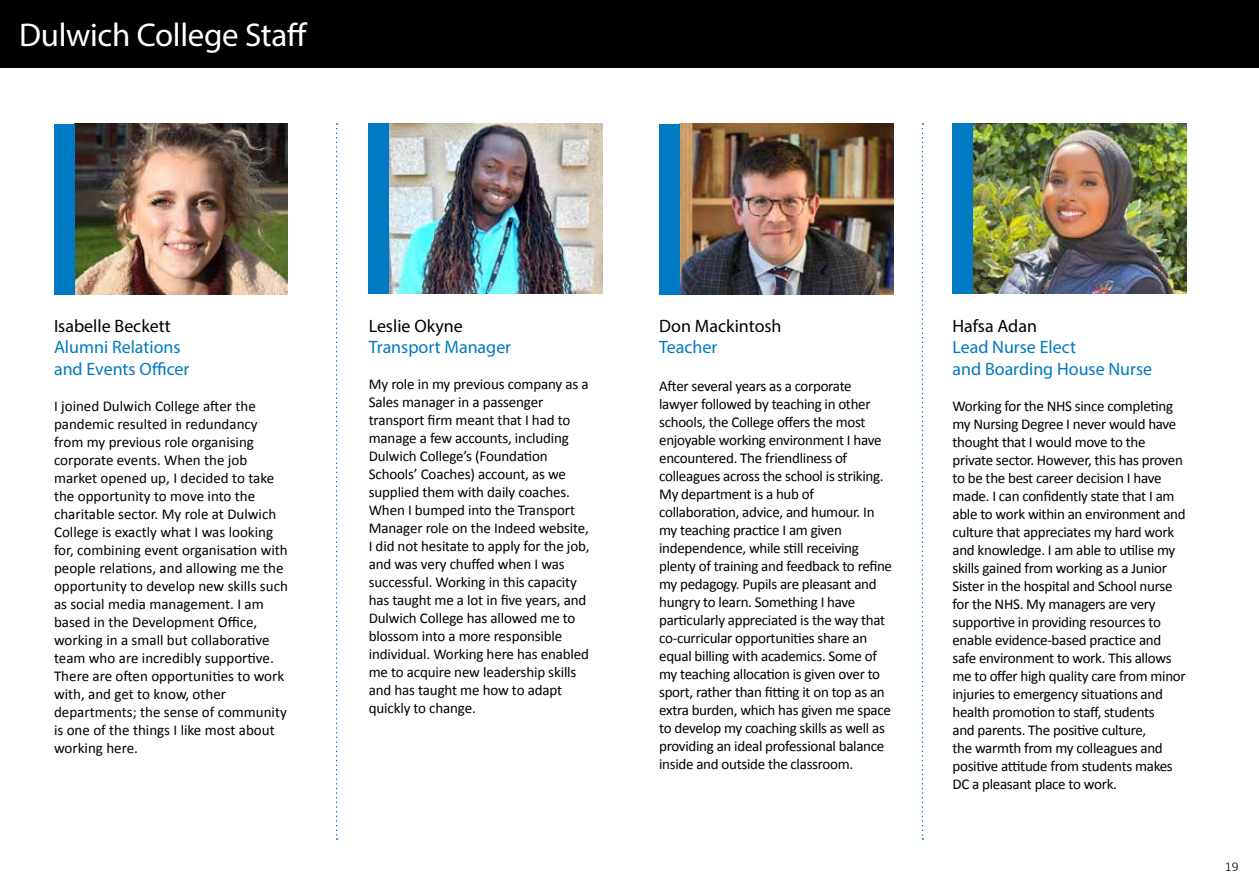
<style>
.page{position:relative;width:1259px;height:893px;background:#fff}
.page>*{position:absolute;margin:0;border:0;box-sizing:border-box;transform-origin:0 0}
.t1{font:33px "Myriad Pro";letter-spacing:-.01em;color:#fff}
.t2{font:18px/21.6px "Myriad Pro";color:#007ac2}
.t3{font:18px "Myriad Pro";color:#000}
.t4{font:15px/18px "Calibri";letter-spacing:-.02em;color:#000}
.t5{font:15px/18px "Calibri";color:#000}
.t6{font:300 13.5px "Calibri";color:#000}
</style>
<div class="page">
<img style="left:74px;top:124px;width:214px;height:170px">
<div style="left:54px;top:124px;width:20px;height:170px;background:#007ac2"></div>
<img style="left:679px;top:124px;width:214px;height:170px">
<div style="left:659px;top:124px;width:20px;height:170px;background:#007ac2"></div>
<img style="left:389px;top:123px;width:214px;height:170px">
<div style="left:369px;top:123px;width:20px;height:170px;background:#007ac2"></div>
<img style="left:973px;top:123px;width:213px;height:170px">
<div style="left:952px;top:123px;width:21px;height:170px;background:#007ac2"></div>
<svg style="left:336px;top:123px;width:1px;height:717px"></svg>
<svg style="left:921px;top:123px;width:2px;height:717px"></svg>
<div style="left:0;top:0;width:1259px;height:67px;background:#000"></div>
<h1 class="t1" style="left:19px;top:15px;width:290px">Dulwich College Staff</h1>
<p class="t3" style="left:54px;top:315px;width:118px">Isabelle Beckett</p>
<p class="t2" style="left:54px;top:336px;width:137px">Alumni Relations and Events Officer</p>
<p class="t5" style="left:54px;top:397px;width:235px">I joined Dulwich College after the pandemic resulted in redundancy from my previous role organising corporate events. When the job market opened up, I decided to take the opportunity to move into the charitable sector. My role at Dulwich College is exactly what I was looking for, combining event organisation with people relations, and allowing me the opportunity to develop new skills such as social media management. I am based in the Development Office, working in a small but collaborative team who are incredibly supportive.<br>There are often opportunities to work with, and get to know, other departments; the sense of community is one of the things I like most about working here.</p>
<p class="t3" style="left:369px;top:315px;width:95px">Leslie Okyne</p>
<p class="t2" style="left:369px;top:336px;width:144px">Transport Manager</p>
<p class="t4" style="left:369px;top:375px;width:222px">My role in my previous company as a<br>Sales manager in a passenger transport firm meant that I had to manage a few accounts, including<br>Dulwich College’s (Foundation<br>Schools’ Coaches) account, as we supplied them with daily coaches.<br>When I bumped into the Transport<br>Manager role on the Indeed website,<br>I did not hesitate to apply for the job, and was very chuffed when I was successful. Working in this capacity has taught me a lot in five years, and<br>Dulwich College has allowed me to blossom into a more responsible individual. Working here has enabled me to acquire new leadership skills and has taught me how to adapt quickly to change.</p>
<p class="t3" style="left:659px;top:315px;width:124px">Don Mackintosh</p>
<p class="t2" style="left:659px;top:336px;width:60px">Teacher</p>
<p class="t4" style="left:659px;top:377px;width:234px">After several years as a corporate lawyer followed by teaching in other schools, the College offers the most enjoyable working environment I have encountered. The friendliness of colleagues across the school is striking.<br>My department is a hub of collaboration, advice, and humour. In my teaching practice I am given independence, while still receiving plenty of training and feedback to refine my pedagogy. Pupils are pleasant and hungry to learn. Something I have particularly appreciated is the way that co-curricular opportunities share an equal billing with academics. Some of my teaching allocation is given over to sport, rather than fitting it on top as an extra burden, which has given me space to develop my coaching skills as well as providing an ideal professional balance inside and outside the classroom.</p>
<p class="t3" style="left:952px;top:315px;width:86px">Hafsa Adan</p>
<p class="t2" style="left:952px;top:336px;width:201px">Lead Nurse Elect<br>and Boarding House Nurse</p>
<p class="t4" style="left:952px;top:397px;width:235px">Working for the NHS since completing my Nursing Degree I never would have thought that I would move to the private sector. However, this has proven to be the best career decision I have made. I can confidently state that I am able to work within an environment and culture that appreciates my hard work and knowledge. I am able to utilise my skills gained from working as a Junior Sister in the hospital and School nurse for the NHS. My managers are very supportive in providing resources to enable evidence-based practice and safe environment to work. This allows me to offer high quality care from minor injuries to emergency situations and health promotion to staff, students<br>and parents. The positive culture,<br>the warmth from my colleagues and positive attitude from students makes DC a pleasant place to work.</p>
<p class="t6" style="left:1224px;top:858px;width:15px">19</p>
</div>
